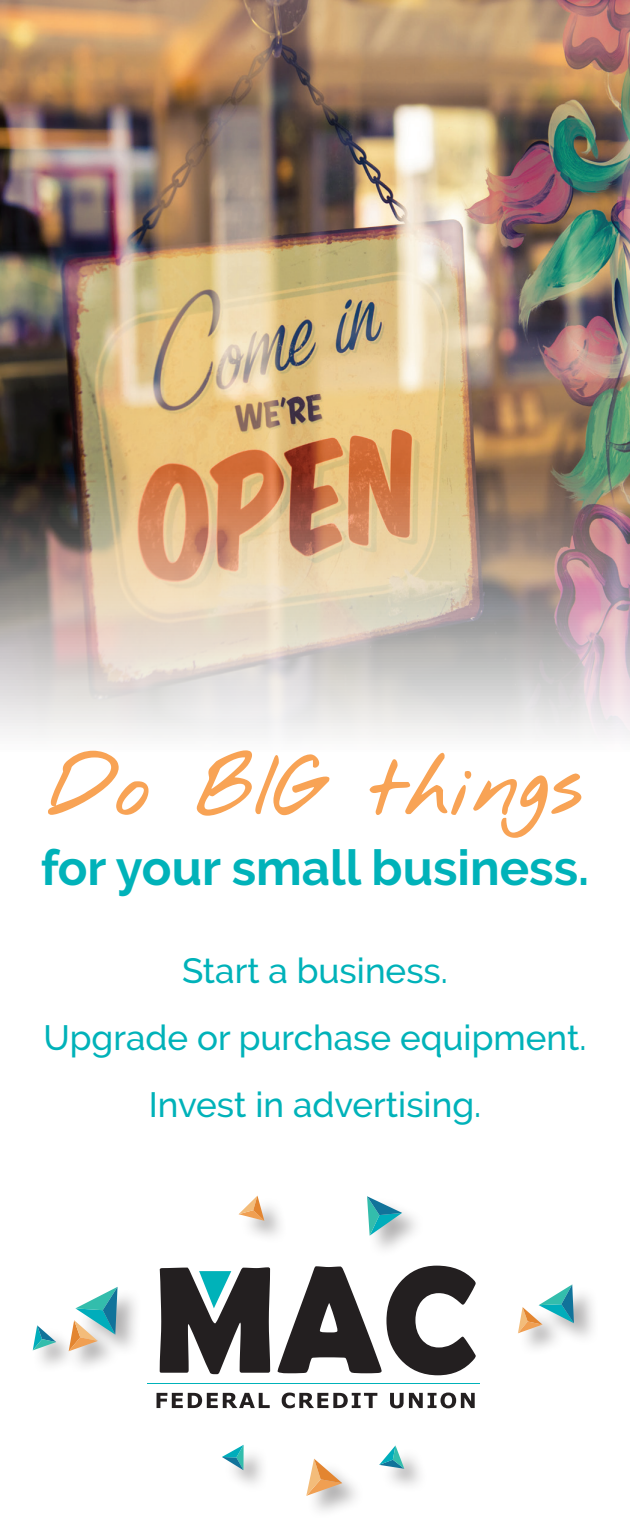
<style>
.page{position:relative;width:630px;height:1530px;background:#fff}
.page>*{position:absolute;margin:0;border:0;box-sizing:border-box;transform-origin:0 0}
.t1{font:700 68.25px "Nothing You Could Do";color:#f8a355}
.t2{font:700 49.25px "Raleway";color:#00b2b9}
.t3{font:500 35px "Raleway";color:#00b2b9}
</style>
<div class="page">
<img style="left:0;top:0;width:630px;height:738px">
<div style="left:32px;top:1196px;width:567px;height:324px;background:#231f20;opacity:.35"></div>
<svg style="left:367px;top:1196px;width:35px;height:40px"></svg>
<svg style="left:518px;top:1284px;width:56px;height:49px"></svg>
<svg style="left:239px;top:1196px;width:25px;height:25px"></svg>
<svg style="left:306px;top:1459px;width:36px;height:37px"></svg>
<svg style="left:33px;top:1325px;width:23px;height:25px"></svg>
<svg style="left:379px;top:1445px;width:25px;height:24px"></svg>
<svg style="left:222px;top:1445px;width:22px;height:25px"></svg>
<svg style="left:69px;top:1287px;width:49px;height:64px"></svg>
<p class="t1" style="left:47px;top:729px;width:538px">Do BIG things</p>
<p class="t2" style="left:41px;top:840px;width:550px">for your small business.</p>
<p class="t3" style="left:182px;top:951px;width:267px">Start a business.</p>
<p class="t3" style="left:44px;top:1018px;width:544px">Upgrade or purchase equipment.</p>
<p class="t3" style="left:149px;top:1085px;width:334px">Invest in advertising.</p>
</div>
